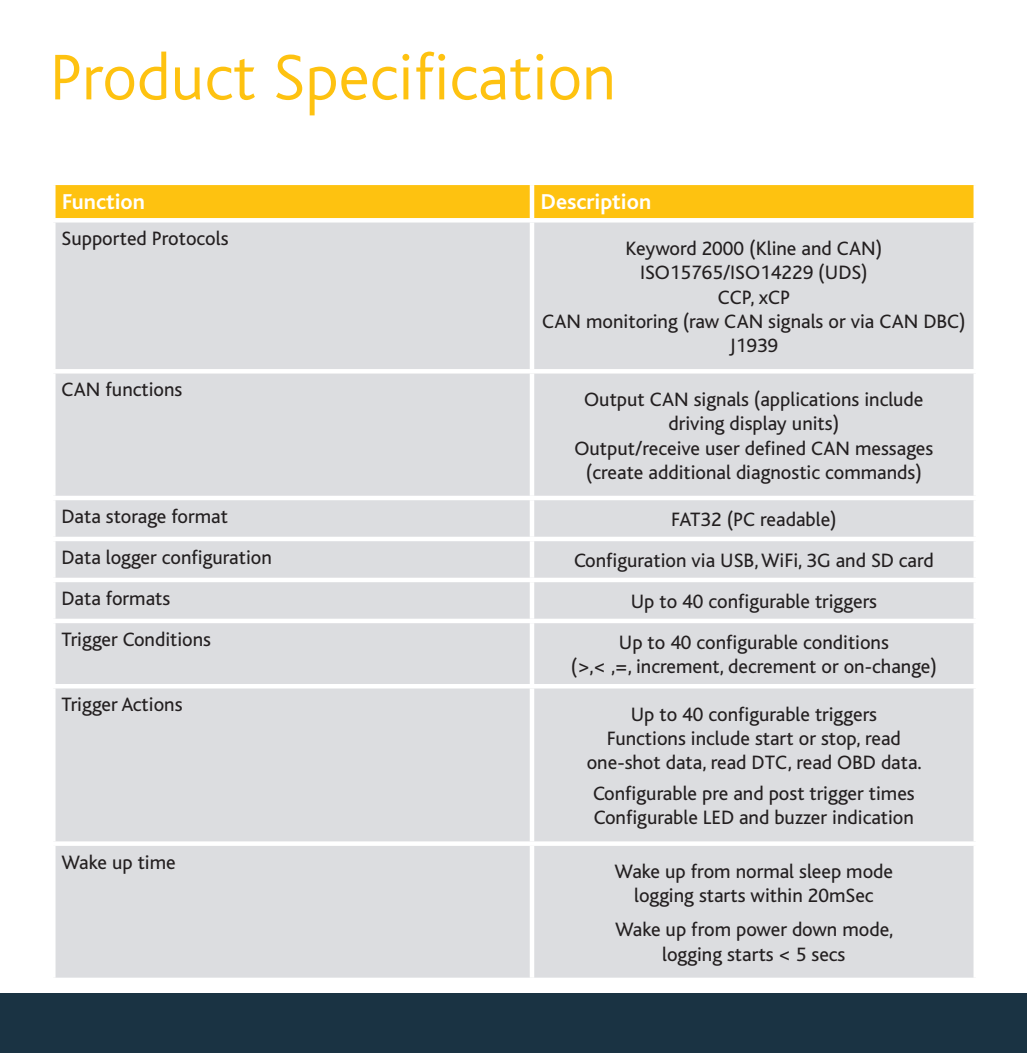
<style>
.page{position:relative;width:1027px;height:1053px;background:#fff}
.page>*{position:absolute;margin:0;border:0;box-sizing:border-box;transform-origin:0 0}
.t1{font:300 67.5px "Bliss";color:#fec210}
.t2{font:700 22.5px "Bliss";color:#fff}
.t3{font:20.25px/24.3px "Bliss";color:#231f20;text-align:center}
</style>
<div class="page">
<div style="left:0;top:993px;width:1027px;height:59px;background:#1a3343"></div>
<div style="left:56px;top:185px;width:917px;height:33px;background:#fec210"></div>
<div style="left:56px;top:222px;width:917px;height:755px;background:#dcdde0"></div>
<hr style="left:530px;top:185px;width:4px;height:33px;background:#fff">
<hr style="left:51px;top:369px;width:481px;height:4px;background:#fff">
<div style="left:51px;top:495px;width:481px;height:5px;background:#fff"></div>
<div style="left:51px;top:536px;width:481px;height:5px;background:#fff"></div>
<div style="left:51px;top:577px;width:481px;height:5px;background:#fff"></div>
<div style="left:51px;top:618px;width:481px;height:5px;background:#fff"></div>
<hr style="left:51px;top:684px;width:481px;height:4px;background:#fff">
<svg style="left:55px;top:841px;width:477px;height:4px"></svg>
<hr style="left:530px;top:222px;width:4px;height:147px;background:#fff">
<hr style="left:532px;top:369px;width:446px;height:4px;background:#fff">
<hr style="left:530px;top:373px;width:4px;height:122px;background:#fff">
<div style="left:532px;top:495px;width:446px;height:5px;background:#fff"></div>
<hr style="left:530px;top:500px;width:4px;height:36px;background:#fff">
<div style="left:532px;top:536px;width:446px;height:5px;background:#fff"></div>
<hr style="left:530px;top:541px;width:4px;height:36px;background:#fff">
<div style="left:532px;top:577px;width:446px;height:5px;background:#fff"></div>
<hr style="left:530px;top:582px;width:4px;height:36px;background:#fff">
<div style="left:532px;top:618px;width:446px;height:5px;background:#fff"></div>
<hr style="left:530px;top:623px;width:4px;height:61px;background:#fff">
<hr style="left:532px;top:684px;width:446px;height:4px;background:#fff">
<hr style="left:530px;top:688px;width:4px;height:153px;background:#fff">
<svg style="left:532px;top:841px;width:442px;height:4px"></svg>
<hr style="left:530px;top:845px;width:4px;height:132px;background:#fff">
<h1 class="t1" style="left:49px;top:42px;width:568px">Product Specification</h1>
<p class="t2" style="left:62px;top:190px;width:84px">Function</p>
<p class="t2" style="left:541px;top:190px;width:112px">Description</p>
<p class="t3" style="left:62px;top:227px;width:168px">Supported Protocols</p>
<p class="t3" style="left:542px;top:236px;width:425px">Keyword 2000 (Kline and CAN)<br>ISO15765/ISO14229 (UDS)<br>CCP, xCP<br>CAN monitoring (raw CAN signals or via CAN DBC)<br>J1939</p>
<p class="t3" style="left:62px;top:378px;width:122px">CAN functions</p>
<p class="t3" style="left:574px;top:387px;width:360px">Output CAN signals (applications include driving display units)<br>Output/receive user defined CAN messages (create additional diagnostic commands)</p>
<p class="t3" style="left:62px;top:504px;width:168px">Data storage format</p>
<p class="t3" style="left:671px;top:507px;width:167px">FAT32 (PC readable)</p>
<p class="t3" style="left:62px;top:545px;width:212px">Data logger configuration</p>
<p class="t3" style="left:574px;top:548px;width:361px">Configuration via USB, WiFi, 3G and SD card</p>
<p class="t3" style="left:62px;top:586px;width:110px">Data formats</p>
<p class="t3" style="left:631px;top:589px;width:248px">Up to 40 configurable triggers</p>
<p class="t3" style="left:62px;top:627px;width:151px">Trigger Conditions</p>
<p class="t3" style="left:571px;top:630px;width:368px">Up to 40 configurable conditions<br>(&gt;,&lt; ,=, increment, decrement or on-change)</p>
<p class="t3" style="left:62px;top:692px;width:122px">Trigger Actions</p>
<p class="t3" style="left:587px;top:702px;width:337px">Up to 40 configurable triggers<br>Functions include start or stop, read one-shot data, read DTC, read OBD data.</p>
<p class="t3" style="left:593px;top:781px;width:323px;text-align:left">Configurable pre and post trigger times<br>Configurable LED and buzzer indication</p>
<p class="t3" style="left:62px;top:850px;width:116px">Wake up time</p>
<p class="t3" style="left:615px;top:859px;width:280px">Wake up from normal sleep mode logging starts within 20mSec</p>
<p class="t3" style="left:615px;top:917px;width:280px">Wake up from power down mode, logging starts &lt; 5 secs</p>
</div>
